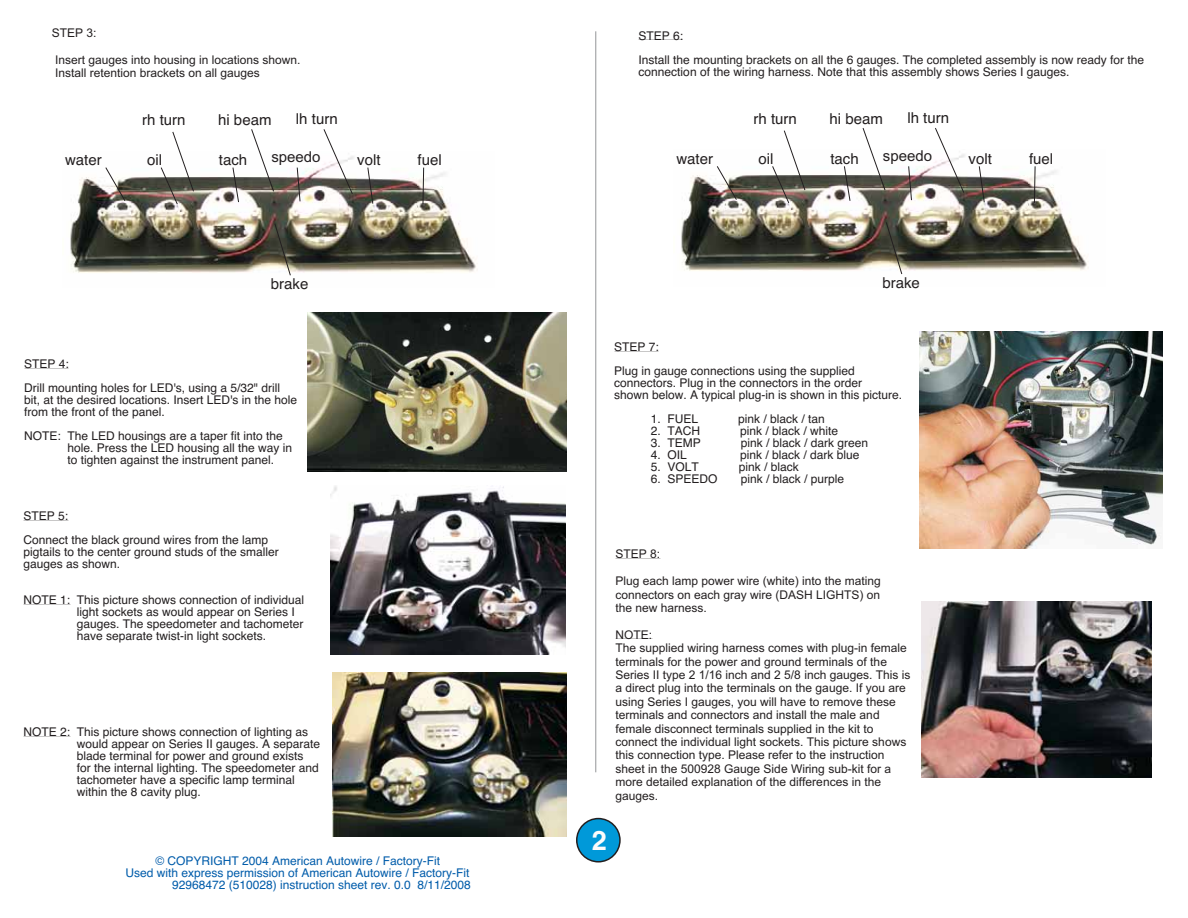
<style>
.page{position:relative;width:1188px;height:918px;background:#fff}
.page>*{position:absolute;margin:0;border:0;box-sizing:border-box;transform-origin:0 0}
.t1{font:700 27px "Helvetica";color:#fafbfb}
.t2{font:15px "Helvetica";color:#231f20}
.t3{font:15px "Arial";color:#231f20}
.t4{font:12px/12px "Helvetica";color:#231f20}
.t5{font:12px/13.4px "Arial";color:#231f20}
.t6{font:12px "Helvetica";color:#005caa}
</style>
<div class="page">
<img style="left:307px;top:312px;width:259px;height:160px">
<img style="left:681px;top:166px;width:408px;height:105px">
<img style="left:70px;top:156px;width:408px;height:117px">
<svg style="left:716px;top:166px;width:21px;height:35px"></svg>
<svg style="left:105px;top:167px;width:21px;height:35px"></svg>
<svg style="left:844px;top:166px;width:7px;height:36px"></svg>
<svg style="left:232px;top:167px;width:7px;height:36px"></svg>
<svg style="left:908px;top:166px;width:4px;height:35px"></svg>
<svg style="left:296px;top:167px;width:5px;height:35px"></svg>
<svg style="left:978px;top:166px;width:7px;height:37px"></svg>
<svg style="left:367px;top:167px;width:7px;height:37px"></svg>
<svg style="left:1034px;top:166px;width:2px;height:38px"></svg>
<svg style="left:422px;top:167px;width:2px;height:38px"></svg>
<svg style="left:772px;top:130px;width:34px;height:74px"></svg>
<svg style="left:160px;top:131px;width:34px;height:74px"></svg>
<svg style="left:862px;top:128px;width:24px;height:63px"></svg>
<svg style="left:251px;top:129px;width:24px;height:63px"></svg>
<svg style="left:934px;top:128px;width:31px;height:66px"></svg>
<svg style="left:323px;top:129px;width:30px;height:66px"></svg>
<svg style="left:885px;top:221px;width:18px;height:54px"></svg>
<svg style="left:274px;top:223px;width:17px;height:53px"></svg>
<hr style="left:596px;top:31px;width:1px;height:741px;background:#939598">
<img style="left:331px;top:486px;width:234px;height:169px">
<img style="left:332px;top:672px;width:234px;height:164px">
<div style="left:577px;top:819px;width:43px;height:43px;background:#0099d9;border-radius:50%"></div>
<div style="left:576px;top:818px;width:45px;height:45px;border:2px solid #231f20;border-radius:50%"></div>
<img style="left:920px;top:332px;width:242px;height:216px">
<img style="left:921px;top:602px;width:231px;height:176px">
<p class="t5" style="left:52px;top:28px;width:46px">STEP 3:</p>
<p class="t5" style="left:55px;top:54px;width:247px">Insert gauges into housing in locations shown.<br>Install retention brackets on all gauges</p>
<p class="t4" style="left:639px;top:25px;width:507px;line-height:24px">STEP 6:<br>Install the mounting brackets on all the 6 gauges. The completed assembly is now ready for the</p>
<p class="t4" style="left:639px;top:67px;width:432px">connection of the wiring harness. Note that this assembly shows Series I gauges.</p>
<p class="t2" style="left:142px;top:115px;width:45px">rh turn</p>
<p class="t2" style="left:218px;top:115px;width:55px">hi beam</p>
<p class="t2" style="left:296px;top:114px;width:43px">lh turn</p>
<p class="t2" style="left:754px;top:113px;width:45px">rh turn</p>
<p class="t2" style="left:830px;top:113px;width:55px">hi beam</p>
<p class="t2" style="left:907px;top:112px;width:43px">lh turn</p>
<p class="t3" style="left:271px;top:152px;width:51px">speedo</p>
<p class="t3" style="left:883px;top:150px;width:51px">speedo</p>
<p class="t2" style="left:65px;top:154px;width:38px">water</p>
<p class="t2" style="left:147px;top:154px;width:16px">oil</p>
<p class="t2" style="left:219px;top:154px;width:30px">tach</p>
<p class="t2" style="left:357px;top:154px;width:25px">volt</p>
<p class="t2" style="left:418px;top:154px;width:26px">fuel</p>
<p class="t2" style="left:676px;top:153px;width:38px">water</p>
<p class="t2" style="left:759px;top:153px;width:17px">oil</p>
<p class="t2" style="left:830px;top:153px;width:30px">tach</p>
<p class="t2" style="left:969px;top:153px;width:25px">volt</p>
<p class="t2" style="left:1029px;top:153px;width:26px">fuel</p>
<p class="t2" style="left:271px;top:279px;width:39px">brake</p>
<p class="t2" style="left:882px;top:277px;width:39px">brake</p>
<p class="t4" style="left:24px;top:353px;width:257px;line-height:24px">STEP 4:<br>Drill mounting holes for LED's, using a 5/32" drill</p>
<p class="t4" style="left:24px;top:395px;width:275px">bit, at the desired locations. Insert LED's in the hole from the front of the panel.</p>
<p class="t4" style="left:67px;top:431px;width:226px;text-indent:-43px">NOTE: The LED housings are a taper fit into the hole. Press the LED housing all the way in to tighten against the instrument panel.</p>
<p class="t4" style="left:23px;top:505px;width:246px;line-height:24px">STEP 5:<br>Connect the black ground wires from the lamp</p>
<p class="t4" style="left:23px;top:547px;width:257px">pigtails to the center ground studs of the smaller gauges as shown.</p>
<p class="t4" style="left:77px;top:595px;width:229px;text-indent:-53px">NOTE 1: This picture shows connection of individual light sockets as would appear on Series I gauges. The speedometer and tachometer have separate twist-in light sockets.</p>
<p class="t4" style="left:77px;top:727px;width:245px;text-indent:-53px">NOTE 2: This picture shows connection of lighting as would appear on Series II gauges. A separate blade terminal for power and ground exists for the internal lighting. The speedometer and tachometer have a specific lamp terminal within the 8 cavity plug.</p>
<p class="t6" style="left:155px;top:856px;width:286px">© COPYRIGHT 2004 American Autowire / Factory-Fit</p>
<p class="t6" style="left:125px;top:868px;width:346px">Used with express permission of American Autowire / Factory-Fit</p>
<p class="t6" style="left:172px;top:880px;width:300px">92968472 (510028) instruction sheet rev. 0.0 8/11/2008</p>
<p class="t4" style="left:614px;top:336px;width:242px;line-height:24px">STEP 7:<br>Plug in gauge connections using the supplied</p>
<p class="t4" style="left:614px;top:378px;width:290px">connectors. Plug in the connectors in the order<br>shown below. A typical plug-in is shown in this picture.</p>
<p class="t4" style="left:651px;top:414px;width:49px">1. FUEL</p>
<p class="t4" style="left:738px;top:414px;width:88px">pink / black / tan</p>
<p class="t4" style="left:651px;top:426px;width:51px">2. TACH</p>
<p class="t4" style="left:740px;top:426px;width:100px">pink / black / white</p>
<p class="t4" style="left:651px;top:438px;width:52px">3. TEMP</p>
<p class="t4" style="left:741px;top:438px;width:129px">pink / black / dark green</p>
<p class="t4" style="left:651px;top:450px;width:38px">4. OIL</p>
<p class="t4" style="left:740px;top:450px;width:121px">pink / black / dark blue</p>
<p class="t4" style="left:651px;top:462px;width:50px">5. VOLT</p>
<p class="t4" style="left:739px;top:462px;width:62px">pink / black</p>
<p class="t4" style="left:651px;top:474px;width:68px">6. SPEEDO</p>
<p class="t4" style="left:741px;top:474px;width:105px">pink / black / purple</p>
<p class="t5" style="left:616px;top:549px;width:46px">STEP 8:</p>
<p class="t5" style="left:616px;top:576px;width:267px;text-align:justify">Plug each lamp power wire (white) into the mating connectors on each gray wire (DASH LIGHTS) on the new harness.</p>
<p class="t5" style="left:616px;top:629px;width:296px">NOTE:<br>The supplied wiring harness comes with plug-in female terminals for the power and ground terminals of the Series II type 2 1/16 inch and 2 5/8 inch gauges. This is a direct plug into the terminals on the gauge. If you are using Series I gauges, you will have to remove these terminals and connectors and install the male and female disconnect terminals supplied in the kit to connect the individual light sockets. This picture shows this connection type. Please refer to the instruction sheet in the 500928 Gauge Side Wiring sub-kit for a more detailed explanation of the differences in the gauges.</p>
<h1 class="t1" style="left:592px;top:824px;width:17px">2</h1>
</div>
